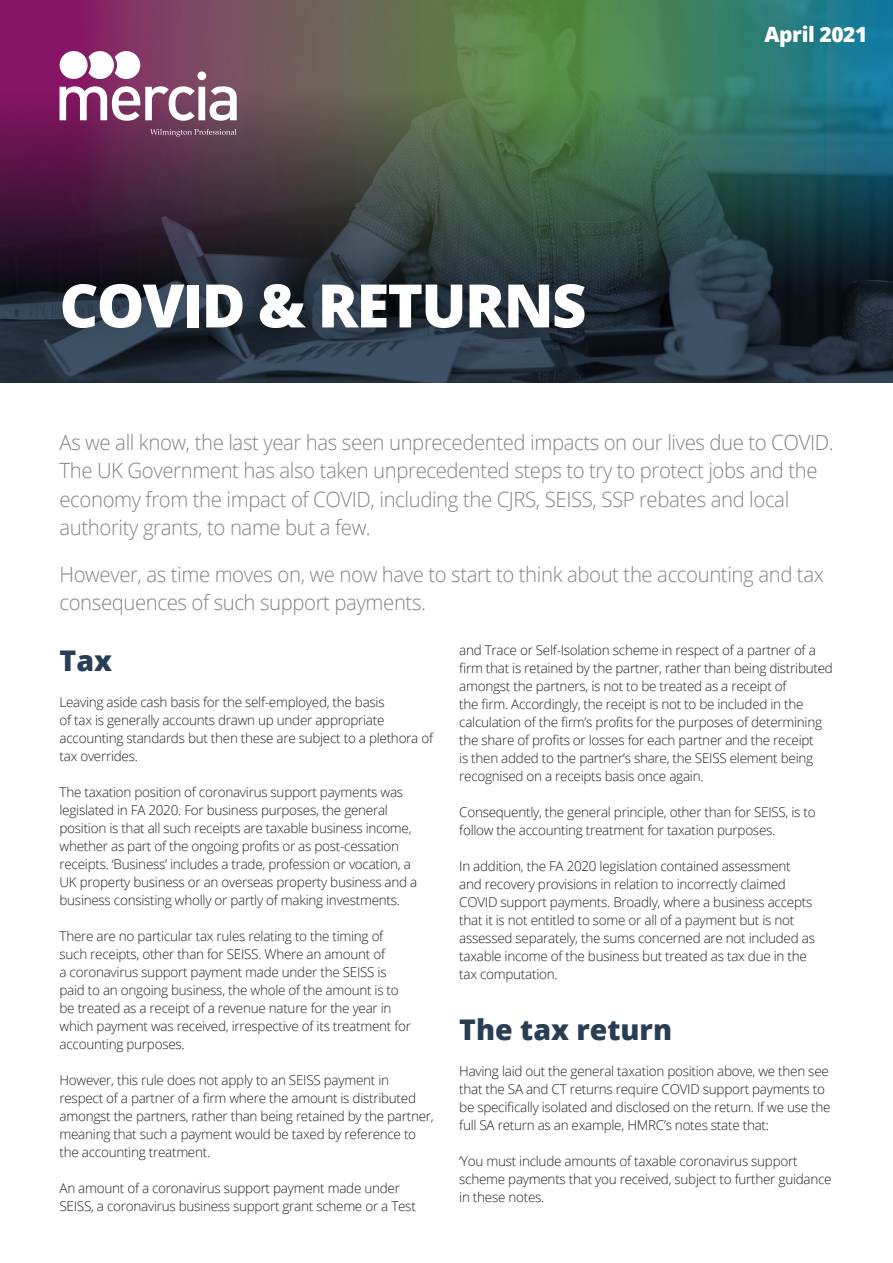
<style>
.page{position:relative;width:893px;height:1263px;background:#fff}
.page>*{position:absolute;margin:0;border:0;box-sizing:border-box;transform-origin:0 0}
.t1{font:800 60px "Open Sans";letter-spacing:-.03em;color:#fff}
.t2{font:800 28.5px "Open Sans";color:#293e55}
.t3{font:300 21px/28.5px "Open Sans";letter-spacing:-.02em;color:#808285}
.t4{font:800 21px "Open Sans";letter-spacing:-.02em;color:#fff}
.t5{font:300 13.5px/18px "Open Sans";letter-spacing:-.02em;color:#231f20}
</style>
<div class="page">
<svg style="left:0;top:327px;width:893px;height:56px"></svg>
<img style="left:0;top:0;width:893px;height:327px">
<svg style="left:60px;top:51px;width:177px;height:70px"></svg>
<div style="left:60px;top:51px;width:28px;height:28px;background:#fff;border-radius:50%"></div>
<svg style="left:150px;top:129px;width:87px;height:8px"></svg>
<h1 class="t1" style="left:60px;top:260px;width:528px">COVID &amp; RETURNS</h1>
<h3 class="t4" style="left:764px;top:18px;width:105px">April 2021</h3>
<p class="t3" style="left:60px;top:427px;width:775px">As we all know, the last year has seen unprecedented impacts on our lives due to COVID.<br>The UK Government has also taken unprecedented steps to try to protect jobs and the economy from the impact of COVID, including the CJRS, SEISS, SSP rebates and local authority grants, to name but a few.</p>
<h3 class="t3" style="left:60px;top:559px;width:766px">However, as time moves on, we now have to start to think about the accounting and tax consequences of such support payments.</h3>
<h2 class="t2" style="left:60px;top:639px;width:54px">Tax</h2>
<p class="t5" style="left:60px;top:693px;width:375px">Leaving aside cash basis for the self-employed, the basis<br>of tax is generally accounts drawn up under appropriate accounting standards but then these are subject to a plethora of tax overrides.</p>
<p class="t5" style="left:60px;top:783px;width:359px">The taxation position of coronavirus support payments was legislated in FA 2020. For business purposes, the general position is that all such receipts are taxable business income, whether as part of the ongoing profits or as post-cessation receipts. ‘Business’ includes a trade, profession or vocation, a UK property business or an overseas property business and a business consisting wholly or partly of making investments.</p>
<p class="t5" style="left:60px;top:927px;width:353px">There are no particular tax rules relating to the timing of such receipts, other than for SEISS. Where an amount of<br>a coronavirus support payment made under the SEISS is paid to an ongoing business, the whole of the amount is to be treated as a receipt of a revenue nature for the year in which payment was received, irrespective of its treatment for accounting purposes.</p>
<p class="t5" style="left:60px;top:1071px;width:376px">However, this rule does not apply to an SEISS payment in respect of a partner of a firm where the amount is distributed amongst the partners, rather than being retained by the partner, meaning that such a payment would be taxed by reference to the accounting treatment.</p>
<p class="t5" style="left:60px;top:1179px;width:358px">An amount of a coronavirus support payment made under<br>SEISS, a coronavirus business support grant scheme or a Test</p>
<p class="t5" style="left:459px;top:640px;width:375px">and Trace or Self-Isolation scheme in respect of a partner of a firm that is retained by the partner, rather than being distributed amongst the partners, is not to be treated as a receipt of<br>the firm. Accordingly, the receipt is not to be included in the calculation of the firm’s profits for the purposes of determining the share of profits or losses for each partner and the receipt<br>is then added to the partner’s share, the SEISS element being recognised on a receipts basis once again.</p>
<p class="t5" style="left:459px;top:802px;width:358px">Consequently, the general principle, other than for SEISS, is to follow the accounting treatment for taxation purposes.</p>
<p class="t5" style="left:459px;top:856px;width:357px">In addition, the FA 2020 legislation contained assessment and recovery provisions in relation to incorrectly claimed COVID support payments. Broadly, where a business accepts that it is not entitled to some or all of a payment but is not assessed separately, the sums concerned are not included as taxable income of the business but treated as tax due in the tax computation.</p>
<h2 class="t2" style="left:459px;top:1007px;width:214px">The tax return</h2>
<p class="t5" style="left:459px;top:1061px;width:373px">Having laid out the general taxation position above, we then see that the SA and CT returns require COVID support payments to be specifically isolated and disclosed on the return. If we use the full SA return as an example, HMRC’s notes state that:</p>
<p class="t5" style="left:459px;top:1151px;width:374px">‘You must include amounts of taxable coronavirus support scheme payments that you received, subject to further guidance in these notes.</p>
</div>
